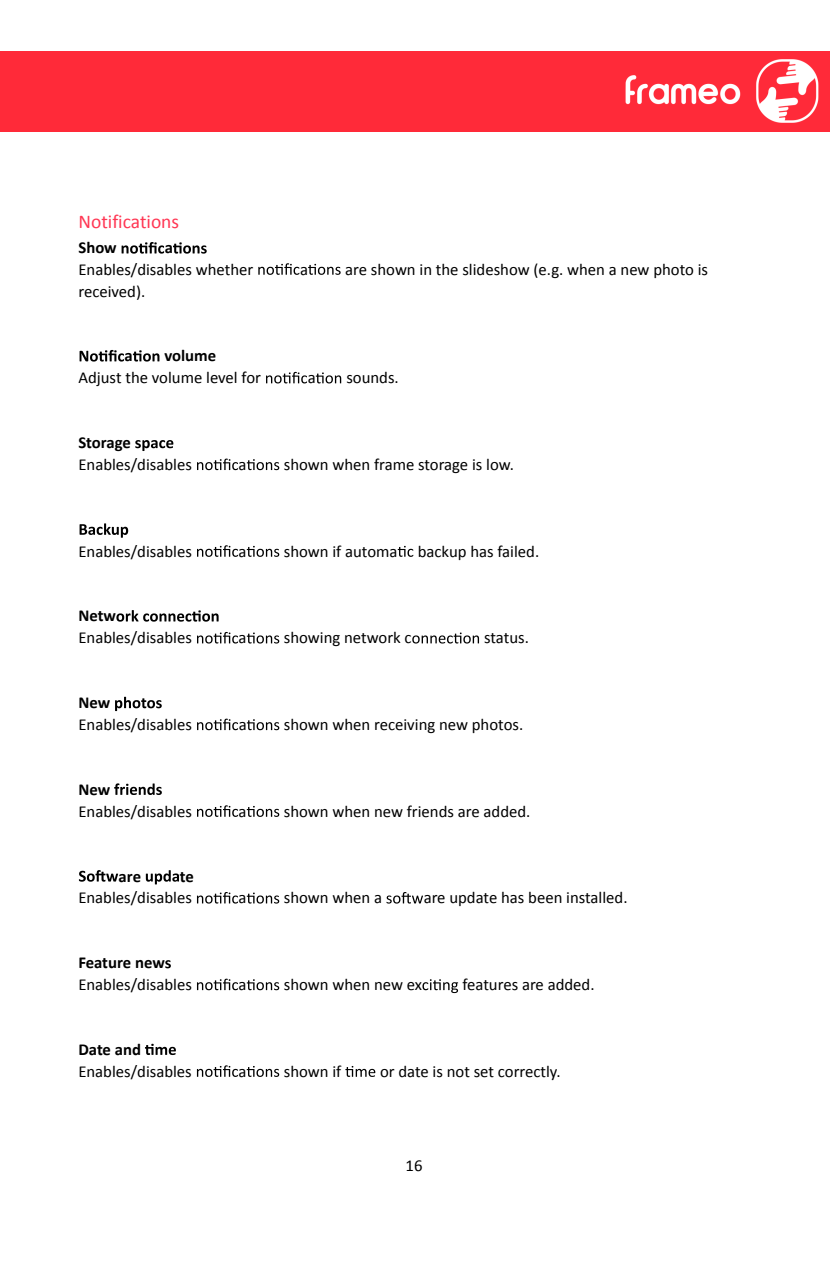
<style>
.page{position:relative;width:830px;height:1276px;background:#fff}
.page>*{position:absolute;margin:0;border:0;box-sizing:border-box;transform-origin:0 0}
.t1{font:19.57px "Calibri";color:#ff3653}
.t2{font:16.65px "Calibri";color:#000}
.t3{font:700 16.65px "Calibri";color:#000}
</style>
<div class="page">
<svg style="left:121px;top:242px;width:43px;height:12px"></svg>
<svg style="left:173px;top:242px;width:34px;height:12px"></svg>
<svg style="left:258px;top:263px;width:41px;height:12px"></svg>
<svg style="left:308px;top:264px;width:32px;height:11px"></svg>
<svg style="left:79px;top:350px;width:45px;height:11px"></svg>
<svg style="left:133px;top:350px;width:26px;height:11px"></svg>
<svg style="left:266px;top:372px;width:41px;height:11px"></svg>
<svg style="left:315px;top:372px;width:26px;height:11px"></svg>
<svg style="left:135px;top:440px;width:38px;height:11px"></svg>
<svg style="left:197px;top:458px;width:41px;height:12px"></svg>
<svg style="left:247px;top:459px;width:32px;height:11px"></svg>
<svg style="left:79px;top:523px;width:49px;height:15px"></svg>
<svg style="left:197px;top:545px;width:41px;height:12px"></svg>
<svg style="left:247px;top:546px;width:32px;height:11px"></svg>
<svg style="left:397px;top:546px;width:16px;height:11px"></svg>
<svg style="left:116px;top:610px;width:102px;height:11px"></svg>
<svg style="left:197px;top:632px;width:41px;height:11px"></svg>
<svg style="left:247px;top:632px;width:32px;height:11px"></svg>
<svg style="left:412px;top:632px;width:67px;height:11px"></svg>
<svg style="left:115px;top:697px;width:47px;height:14px"></svg>
<svg style="left:197px;top:718px;width:41px;height:12px"></svg>
<svg style="left:247px;top:719px;width:32px;height:11px"></svg>
<svg style="left:114px;top:783px;width:48px;height:12px"></svg>
<svg style="left:197px;top:805px;width:41px;height:12px"></svg>
<svg style="left:247px;top:806px;width:32px;height:11px"></svg>
<svg style="left:79px;top:870px;width:39px;height:11px"></svg>
<svg style="left:146px;top:870px;width:33px;height:14px"></svg>
<svg style="left:197px;top:892px;width:41px;height:11px"></svg>
<svg style="left:247px;top:892px;width:32px;height:11px"></svg>
<svg style="left:386px;top:892px;width:37px;height:11px"></svg>
<svg style="left:165px;top:960px;width:6px;height:8px"></svg>
<svg style="left:197px;top:978px;width:41px;height:12px"></svg>
<svg style="left:247px;top:979px;width:32px;height:11px"></svg>
<svg style="left:422px;top:979px;width:36px;height:14px"></svg>
<svg style="left:145px;top:1043px;width:31px;height:12px"></svg>
<svg style="left:197px;top:1065px;width:41px;height:12px"></svg>
<svg style="left:246px;top:1066px;width:33px;height:11px"></svg>
<svg style="left:345px;top:1066px;width:30px;height:11px"></svg>
<div style="left:0;top:52px;width:828px;height:79px;background:#ff2a39"></div>
<p class="t1" style="left:78px;top:209px;width:102px">Notifications</p>
<p class="t3" style="left:78px;top:237px;width:40px">Show</p>
<p class="t3" style="left:165px;top:237px;width:10px">a</p>
<p class="t2" style="left:78px;top:259px;width:176px">Enables/disables whether</p>
<p class="t2" style="left:300px;top:259px;width:10px">a</p>
<p class="t2" style="left:345px;top:259px;width:364px">are shown in the slideshow (e.g. when a new photo is</p>
<p class="t2" style="left:78px;top:280px;width:68px">received).</p>
<p class="t3" style="left:124px;top:345px;width:10px">a</p>
<p class="t3" style="left:164px;top:345px;width:53px">volume</p>
<p class="t2" style="left:78px;top:367px;width:184px">Adjust the volume level for</p>
<p class="t2" style="left:307px;top:367px;width:10px">a</p>
<p class="t2" style="left:346px;top:367px;width:54px">sounds.</p>
<p class="t3" style="left:78px;top:432px;width:54px">Storage</p>
<p class="t2" style="left:78px;top:454px;width:115px">Enables/disables</p>
<p class="t2" style="left:238px;top:454px;width:10px">a</p>
<p class="t2" style="left:284px;top:454px;width:231px">shown when frame storage is low.</p>
<p class="t2" style="left:78px;top:540px;width:115px">Enables/disables</p>
<p class="t2" style="left:238px;top:540px;width:10px">a</p>
<p class="t2" style="left:284px;top:540px;width:257px">shown if automa backup has failed.</p>
<p class="t3" style="left:78px;top:605px;width:39px">Netw</p>
<p class="t2" style="left:78px;top:627px;width:115px">Enables/disables</p>
<p class="t2" style="left:238px;top:627px;width:10px">a</p>
<p class="t2" style="left:284px;top:627px;width:129px">showing network c</p>
<p class="t2" style="left:484px;top:627px;width:46px">status.</p>
<p class="t3" style="left:78px;top:692px;width:33px">New</p>
<p class="t2" style="left:78px;top:714px;width:115px">Enables/disables</p>
<p class="t2" style="left:238px;top:714px;width:10px">a</p>
<p class="t2" style="left:284px;top:714px;width:241px">shown when receiving new photos.</p>
<p class="t3" style="left:78px;top:778px;width:33px">New</p>
<p class="t2" style="left:78px;top:800px;width:115px">Enables/disables</p>
<p class="t2" style="left:238px;top:800px;width:10px">a</p>
<p class="t2" style="left:284px;top:800px;width:248px">shown when new friends are added.</p>
<p class="t3" style="left:119px;top:865px;width:24px">are</p>
<p class="t3" style="left:180px;top:865px;width:15px">te</p>
<p class="t2" style="left:78px;top:887px;width:115px">Enables/disables</p>
<p class="t2" style="left:238px;top:887px;width:10px">a</p>
<p class="t2" style="left:284px;top:887px;width:100px">shown when a</p>
<p class="t2" style="left:423px;top:887px;width:205px">are update has been installed.</p>
<p class="t3" style="left:78px;top:952px;width:88px">Feature new</p>
<p class="t2" style="left:78px;top:974px;width:115px">Enables/disables</p>
<p class="t2" style="left:238px;top:974px;width:10px">a</p>
<p class="t2" style="left:284px;top:974px;width:140px">shown when new ex</p>
<p class="t2" style="left:462px;top:974px;width:133px">features are added.</p>
<p class="t3" style="left:78px;top:1038px;width:64px">Date and</p>
<p class="t2" style="left:78px;top:1060px;width:115px">Enables/disables</p>
<p class="t2" style="left:238px;top:1060px;width:10px">a</p>
<p class="t2" style="left:284px;top:1060px;width:59px">shown if</p>
<p class="t2" style="left:380px;top:1060px;width:182px">or date is not set correctly.</p>
<p class="t2" style="left:405px;top:1154px;width:18px">16</p>
</div>
